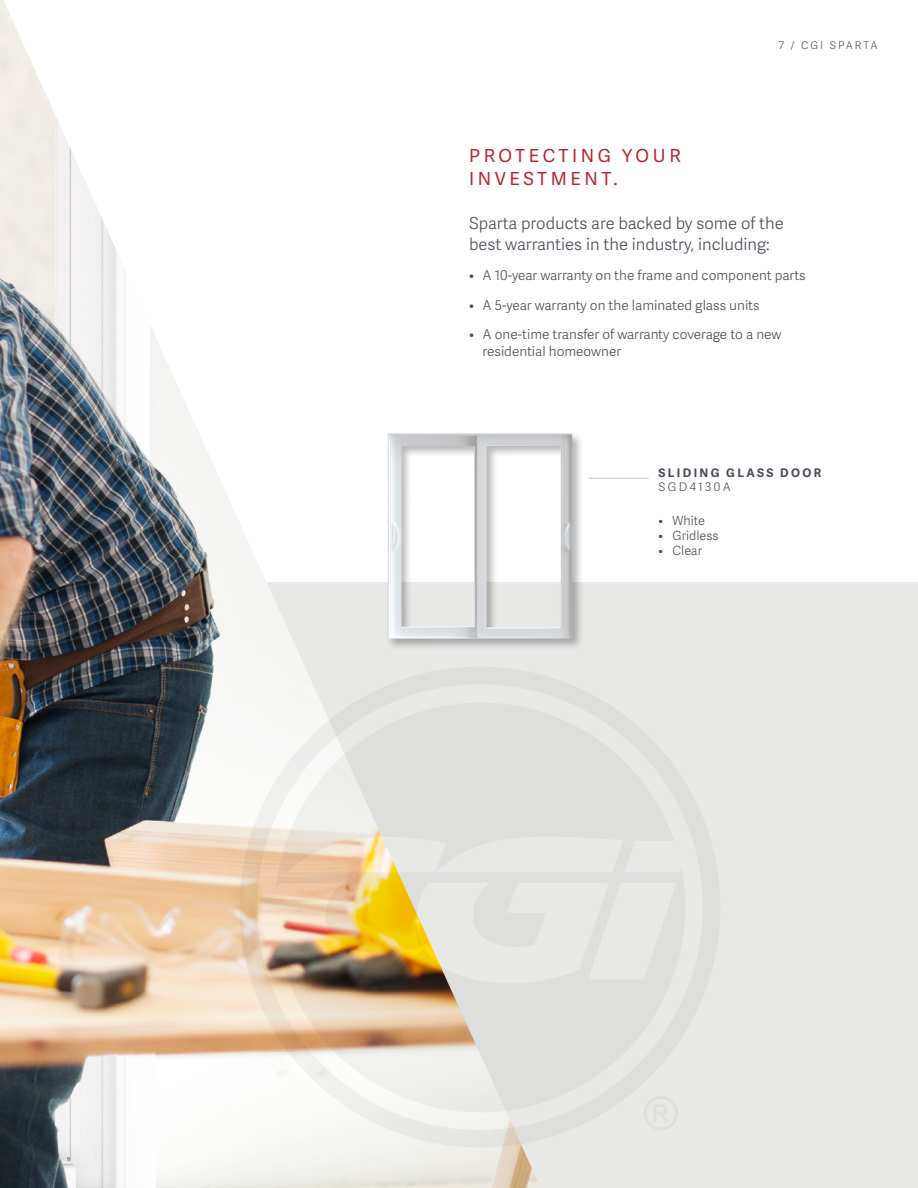
<style>
.page{position:relative;width:918px;height:1188px;background:#fff}
.page>*{position:absolute;margin:0;border:0;box-sizing:border-box;transform-origin:0 0}
.t1{font:18px/23px "Adelle Sans";letter-spacing:.2em;color:#b8232f}
.t2{font:300 16.5px/21px "Adelle Sans";color:#474c55}
.t3{font:300 13.5px/16.2px "Adelle Sans";color:#474c55}
.t4{font:300 12.6px "Adelle Sans";color:#474c55}
.t5{font:700 11.85px "Adelle Sans";letter-spacing:.2em;color:#474c55}
.t6{font:300 11.85px "Adelle Sans";letter-spacing:.2em;color:#474c55}
.t7{font:300 10.5px "Adelle Sans";letter-spacing:.2em;color:#474c55}
</style>
<div class="page">
<div style="left:14px;top:582px;width:904px;height:606px;background:#e8e8e7"></div>
<img style="left:0;top:0;width:538px;height:1188px">
<hr style="left:589px;top:478px;width:60px;height:1px;background:#b9bbc0">
<div style="left:386px;top:431px;width:198px;height:220px;background:#000;opacity:.29"></div>
<img style="left:388px;top:433px;width:184px;height:206px">
<svg style="left:240px;top:667px;width:298px;height:481px"></svg>
<svg style="left:276px;top:673px;width:262px;height:469px"></svg>
<h1 class="t1" style="left:469px;top:144px;width:213px">PROTECTING YOUR<br>INVESTMENT.</h1>
<p class="t7" style="left:779px;top:38px;width:100px">7 / CGI SPARTA</p>
<p class="t2" style="left:469px;top:212px;width:316px">Sparta products are backed by some of the best warranties in the industry, including:</p>
<p class="t3" style="left:469px;top:267px;width:338px">• A 10-year warranty on the frame and component parts</p>
<p class="t3" style="left:469px;top:296px;width:292px">• A 5-year warranty on the laminated glass units</p>
<p class="t3" style="left:483px;top:326px;width:300px;text-indent:-14px">• A one-time transfer of warranty coverage to a new residential homeowner</p>
<p class="t5" style="left:658px;top:464px;width:164px">SLIDING GLASS DOOR</p>
<p class="t6" style="left:658px;top:478px;width:74px">SGD4130A</p>
<p class="t4" style="left:658px;top:512px;width:48px">• White</p>
<p class="t4" style="left:658px;top:527px;width:62px">• Gridless</p>
<p class="t4" style="left:658px;top:542px;width:45px">• Clear</p>
</div>
